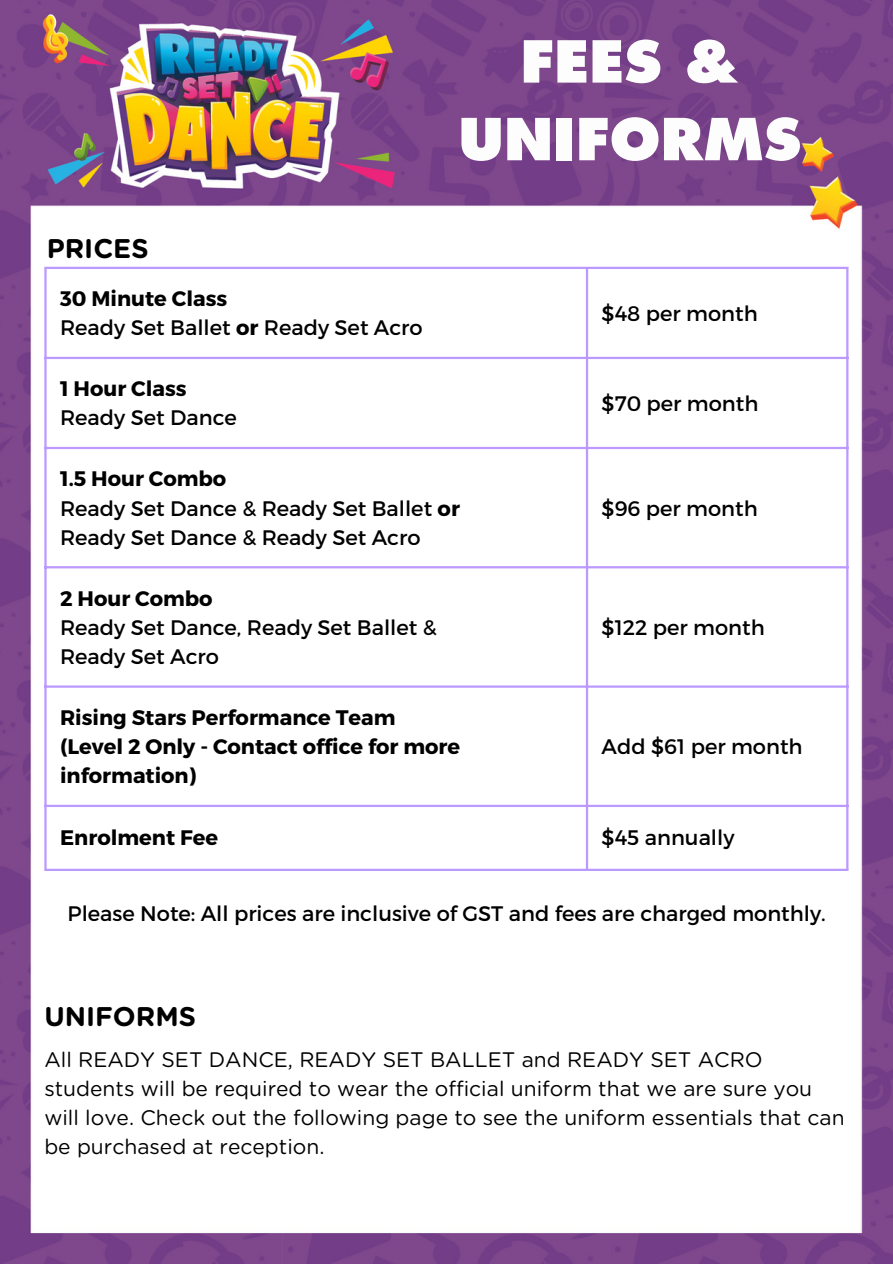
<style>
.page{position:relative;width:893px;height:1264px;background:#fff}
.page>*{position:absolute;margin:0;border:0;box-sizing:border-box;transform-origin:0 0}
.t1{font:800 56.25px/77.7px "Futura LT";color:#fdfdfd;text-align:center}
.t2{font:700 27px "Gotham Rounded";color:#000}
.t3{font:21px "Montserrat";color:#000}
.t4{font:21px/29.2px "Gotham Rounded";color:#000}
.t5{font:700 21px/29.2px "Montserrat";color:#000}
.s1{font-weight:700}
</style>
<div class="page">
<img style="left:0;top:0;width:892px;height:1263px">
<svg style="left:47px;top:269px;width:539px;height:599px"></svg>
<hr style="left:44px;top:269px;width:3px;height:599px;background:#b9f">
<hr style="left:586px;top:269px;width:2px;height:599px;background:#b9f">
<hr style="left:846px;top:269px;width:2px;height:599px;background:#b9f">
<hr style="left:44px;top:267px;width:804px;height:2px;background:#b9f">
<hr style="left:44px;top:357px;width:804px;height:2px;background:#b9f">
<hr style="left:44px;top:447px;width:804px;height:2px;background:#b9f">
<hr style="left:44px;top:566px;width:804px;height:2px;background:#b9f">
<hr style="left:44px;top:685px;width:804px;height:2px;background:#b9f">
<hr style="left:44px;top:804px;width:804px;height:3px;background:#b9f">
<hr style="left:44px;top:868px;width:804px;height:3px;background:#b9f">
<h2 class="t2" style="left:47px;top:236px;width:103px">PRICES</h2>
<p class="t5" style="left:60px;top:283px;width:169px">30 Minute Class</p>
<p class="t3" style="left:60px;top:314px;width:364px">Ready Set Ballet <span class="s1">or</span> Ready Set Acro</p>
<p class="t5" style="left:60px;top:373px;width:128px">1 Hour Class</p>
<p class="t3" style="left:60px;top:404px;width:178px">Ready Set Dance</p>
<h1 class="t1" style="left:458px;top:23px;width:344px">FEES &amp;<br>UNIFORMS</h1>
<p class="t3" style="left:601px;top:300px;width:157px">$48 per month</p>
<p class="t3" style="left:601px;top:390px;width:158px">$70 per month</p>
<p class="t5" style="left:60px;top:463px;width:168px">1.5 Hour Combo</p>
<p class="t3" style="left:60px;top:494px;width:401px">Ready Set Dance &amp; Ready Set Ballet <span class="s1">or</span></p>
<p class="t3" style="left:60px;top:523px;width:362px">Ready Set Dance &amp; Ready Set Acro</p>
<p class="t5" style="left:60px;top:582px;width:154px">2 Hour Combo</p>
<p class="t3" style="left:60px;top:613px;width:378px">Ready Set Dance, Ready Set Ballet &amp;</p>
<p class="t3" style="left:60px;top:643px;width:160px">Ready Set Acro</p>
<p class="t3" style="left:601px;top:494px;width:158px">$96 per month</p>
<p class="t3" style="left:601px;top:613px;width:165px">$122 per month</p>
<p class="t5" style="left:60px;top:701px;width:337px">Rising Stars Performance Team</p>
<p class="t5" style="left:60px;top:731px;width:401px">(Level 2 Only - Contact office for more information)</p>
<p class="t3" style="left:601px;top:733px;width:202px">Add $61 per month</p>
<p class="t5" style="left:60px;top:822px;width:159px">Enrolment Fee</p>
<h2 class="t3" style="left:601px;top:824px;width:134px">$45 annually</h2>
<p class="t3" style="left:68px;top:900px;width:759px">Please Note: All prices are inclusive of GST and fees are charged monthly.</p>
<p class="t2" style="left:44px;top:1004px;width:153px">UNIFORMS</p>
<p class="t4" style="left:44px;top:1045px;width:801px">All READY SET DANCE, READY SET BALLET and READY SET ACRO students will be required to wear the official uniform that we are sure you will love. Check out the following page to see the uniform essentials that can be purchased at reception.</p>
</div>
